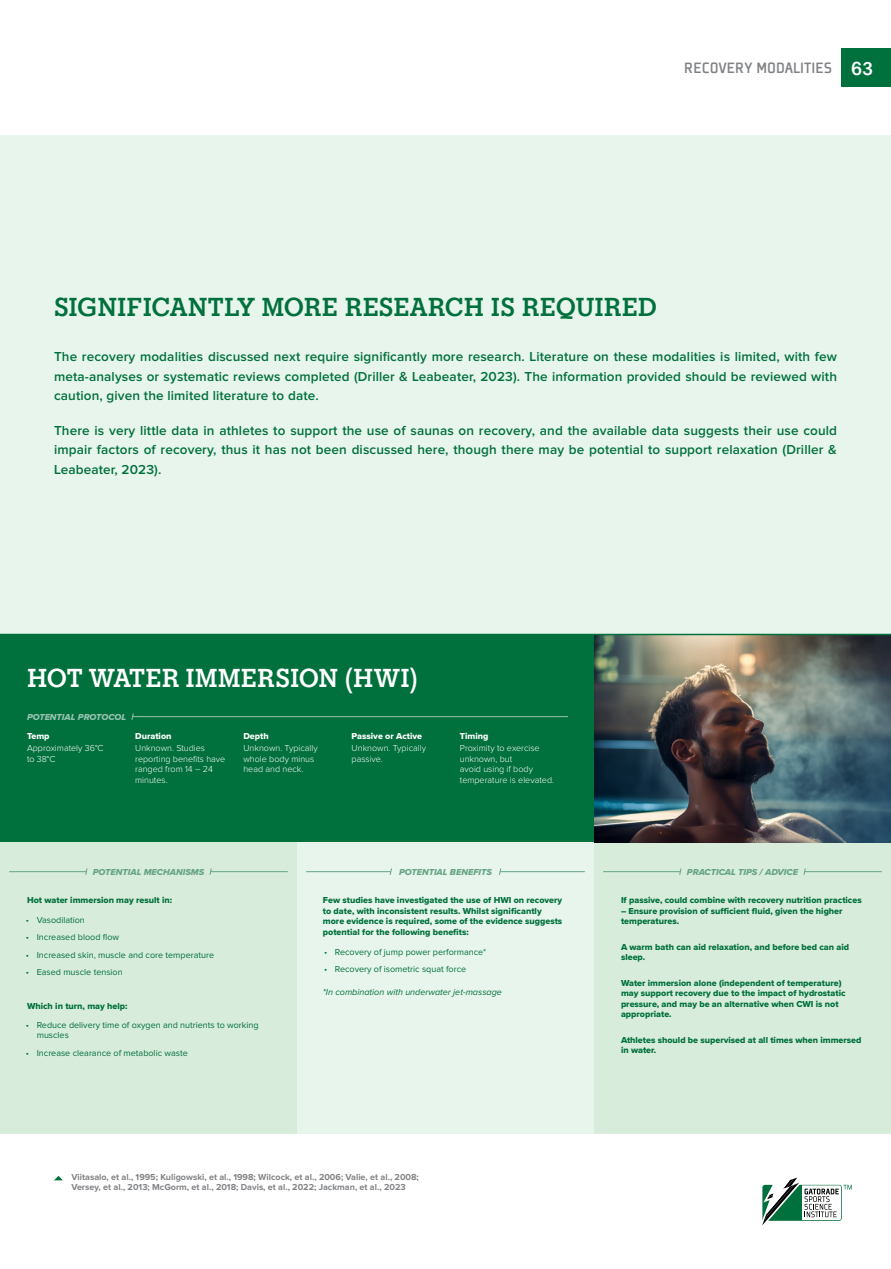
<style>
.page{position:relative;width:891px;height:1269px;background:#fff}
.page>*{position:absolute;margin:0;border:0;box-sizing:border-box;transform-origin:0 0}
.t1{font:700 27px "Gatorade";letter-spacing:.005em;color:#00703c}
.t2{font:700 27px "Gatorade";color:#fff}
.t3{font:500 16.5px "Plexes Pro";color:#808285}
.t4{font:600 13.5px/19.5px "Proxima Nova";letter-spacing:.01em;color:#00703c;text-align:justify}
.t5{font:9px/10.5px "Proxima Nova Extrabld";color:#00703c}
.t6{font:9px/10.5px "Proxima Nova";color:#00703c}
.t7{font:300 9px/10.5px "Proxima Nova";color:#fff}
.t8{font:700 9px/10.5px "Proxima Nova";color:#808285}
.t9{font:9px "Proxima Nova Extrabld It";color:#66a486}
.t10{font:italic 9px "Proxima Nova";color:#00703c}
.t11{font:9px "Proxima Nova Extrabld";color:#fff}
.t12{font:9px "Proxima Nova Extrabld It";color:#97c2af}
.s1{font-family:"Gatorade";font-weight:700;font-size:19.5px;color:#fff}
</style>
<div class="page">
<div style="left:0;top:135px;width:891px;height:499px;background:#e8f5ed"></div>
<svg style="left:762px;top:1178px;width:90px;height:47px"></svg>
<div style="left:841px;top:48px;width:50px;height:39px;background:#00703c"></div>
<svg style="left:54px;top:1176px;width:9px;height:4px"></svg>
<div style="left:0;top:635px;width:594px;height:207px;background:#00703c"></div>
<div style="left:0;top:842px;width:297px;height:292px;background:#d8ecdb"></div>
<div style="left:297px;top:842px;width:297px;height:292px;background:#e8f5ed"></div>
<div style="left:594px;top:842px;width:297px;height:292px;background:#d8ecdb"></div>
<hr style="left:133px;top:716px;width:435px;height:1px;background:#97c2af">
<svg style="left:131px;top:713px;width:3px;height:7px"></svg>
<hr style="left:211px;top:871px;width:77px;height:1px;background:#66a486">
<svg style="left:209px;top:868px;width:3px;height:7px"></svg>
<hr style="left:9px;top:871px;width:77px;height:1px;background:#66a486">
<svg style="left:85px;top:868px;width:3px;height:7px"></svg>
<hr style="left:500px;top:871px;width:85px;height:1px;background:#66a486">
<hr style="left:306px;top:871px;width:85px;height:1px;background:#66a486">
<hr style="left:804px;top:871px;width:78px;height:1px;background:#66a486">
<svg style="left:803px;top:868px;width:3px;height:7px"></svg>
<hr style="left:603px;top:871px;width:78px;height:1px;background:#66a486">
<svg style="left:679px;top:868px;width:3px;height:7px"></svg>
<img style="left:594px;top:635px;width:297px;height:207px">
<hr style="left:0;top:634px;width:891px;height:1px;background:#00703c">
<h2 class="t3" style="left:684px;top:58px;width:190px">RECOVERY MODALITIES <span class="s1">63</span></h2>
<h1 class="t1" style="left:54px;top:292px;width:604px">SIGNIFICANTLY MORE RESEARCH IS REQUIRED</h1>
<p class="t4" style="left:54px;top:347px;width:785px">The recovery modalities discussed next require significantly more research. Literature on these modalities is limited, with few meta-analyses or systematic reviews completed (Driller &amp; Leabeater, 2023). The information provided should be reviewed with caution, given the limited literature to date.</p>
<p class="t4" style="left:54px;top:421px;width:785px">There is very little data in athletes to support the use of saunas on recovery, and the available data suggests their use could impair factors of recovery, thus it has not been discussed here, though there may be potential to support relaxation (Driller &amp; Leabeater, 2023).</p>
<h1 class="t2" style="left:27px;top:663px;width:393px">HOT WATER IMMERSION (HWI)</h1>
<p class="t12" style="left:27px;top:710px;width:101px">POTENTIAL PROTOCOL</p>
<p class="t11" style="left:27px;top:731px;width:24px">Temp</p>
<p class="t7" style="left:27px;top:743px;width:78px">Approximately 36°C to 38°C</p>
<p class="t11" style="left:135px;top:731px;width:38px">Duration</p>
<p class="t11" style="left:243px;top:731px;width:27px">Depth</p>
<p class="t7" style="left:135px;top:743px;width:92px">Unknown. Studies reporting benefits have ranged from 14 – 24 minutes.</p>
<p class="t7" style="left:243px;top:743px;width:76px">Unknown. Typically whole body minus head and neck.</p>
<p class="t11" style="left:352px;top:731px;width:72px">Passive or Active</p>
<p class="t7" style="left:352px;top:743px;width:76px">Unknown. Typically passive.</p>
<p class="t11" style="left:460px;top:731px;width:30px">Timing</p>
<p class="t7" style="left:460px;top:743px;width:96px">Proximity to exercise unknown, but<br>avoid using if body temperature is elevated.</p>
<p class="t9" style="left:93px;top:865px;width:113px">POTENTIAL MECHANISMS</p>
<p class="t9" style="left:399px;top:865px;width:94px">POTENTIAL BENEFITS</p>
<p class="t9" style="left:687px;top:865px;width:113px">PRACTICAL TIPS / ADVICE</p>
<p class="t5" style="left:27px;top:896px;width:147px">Hot water immersion may result in:</p>
<p class="t5" style="left:621px;top:896px;width:242px">If passive, could combine with recovery nutrition practices</p>
<p class="t5" style="left:621px;top:906px;width:223px">– Ensure provision of sufficient fluid, given the higher temperatures.</p>
<p class="t5" style="left:621px;top:942px;width:230px">A warm bath can aid relaxation, and before bed can aid sleep.</p>
<p class="t5" style="left:621px;top:978px;width:226px">Water immersion alone (independent of temperature) may support recovery due to the impact of hydrostatic pressure, and may be an alternative when CWI is not appropriate.</p>
<p class="t5" style="left:621px;top:1035px;width:242px">Athletes should be supervised at all times when immersed in water.</p>
<p class="t5" style="left:323px;top:896px;width:241px">Few studies have investigated the use of HWI on recovery to date, with inconsistent results. Whilst significantly more evidence is required, some of the evidence suggests potential for the following benefits:</p>
<p class="t6" style="left:324px;top:947px;width:164px">• Recovery of jump power performance*</p>
<p class="t6" style="left:324px;top:964px;width:144px">• Recovery of isometric squat force</p>
<p class="t10" style="left:323px;top:987px;width:181px">*In combination with underwater jet-massage</p>
<p class="t6" style="left:26px;top:915px;width:61px">• Vasodilation</p>
<p class="t6" style="left:26px;top:932px;width:95px">• Increased blood flow</p>
<p class="t6" style="left:26px;top:950px;width:190px">• Increased skin, muscle and core temperature</p>
<p class="t6" style="left:26px;top:967px;width:98px">• Eased muscle tension</p>
<p class="t5" style="left:27px;top:1002px;width:102px">Which in turn, may help:</p>
<p class="t6" style="left:37px;top:1020px;width:223px;text-indent:-11px">• Reduce delivery time of oxygen and nutrients to working muscles</p>
<p class="t6" style="left:26px;top:1047px;width:163px">• Increase clearance of metabolic waste</p>
<p class="t8" style="left:71px;top:1172px;width:349px">Viitasalo, et al., 1995; Kuligowski, et al., 1998; Wilcock, et al., 2006; Valie, et al., 2008;<br>Versey, et al., 2013; McGorm, et al., 2018; Davis, et al., 2022; Jackman, et al., 2023</p>
</div>
